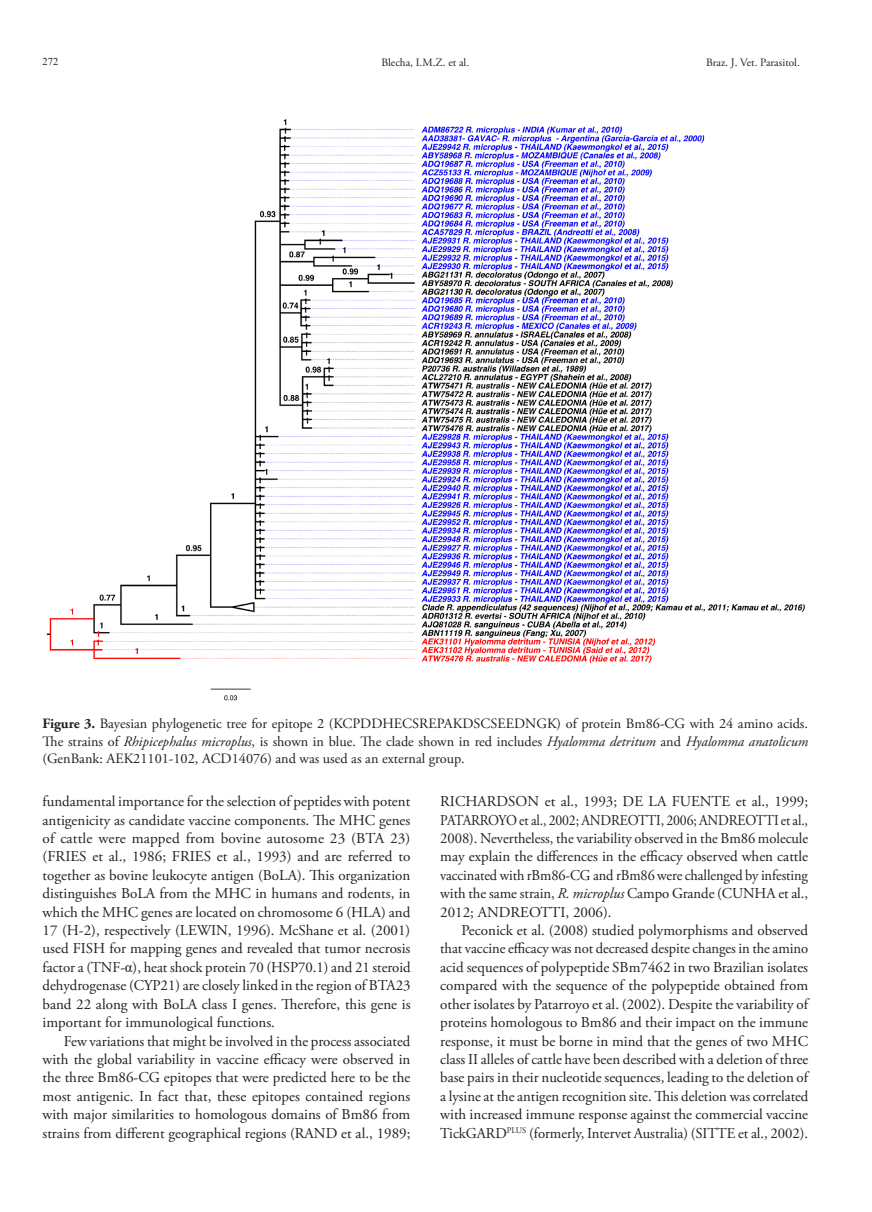
<style>
.page{position:relative;width:872px;height:1212px;background:#fff}
.page>*{position:absolute;margin:0;border:0;box-sizing:border-box;transform-origin:0 0}
.Paragraph{font:15px/18.5px "Adobe Garamond Pro";color:#231f20;text-align:justify}
.FigureCaption{font:14.25px/17.1px "Adobe Garamond Pro";color:#231f20;text-align:justify}
.t1{font:11.25px "Adobe Garamond Pro";color:#231f20}
.s1{font-weight:700}
.s2{font-style:italic}
.s3{font-family:"Times New Roman"}
</style>
<div class="page">
<img style="left:46px;top:119px;width:759px;height:582px">
<p class="t1" style="left:381px;top:55px;width:89px">Blecha, I.M.Z. et al.</p>
<p class="t1" style="left:706px;top:55px;width:95px">Braz. J. Vet. Parasitol.</p>
<p class="FigureCaption" style="left:43px;top:716px;width:767px"><span class="s1">Figure 3.</span> Bayesian phylogenetic tree for epitope 2 (KCPDDHECSREPAKDSCSEEDNGK) of protein Bm86-CG with 24 amino acids.<br>The strains of <span class="s2">Rhipicephalus microplus</span>, is shown in blue. The clade shown in red includes <span class="s2">Hyalomma detritum</span> and <span class="s2">Hyalomma anatolicum </span>(GenBank: AEK21101-102, ACD14076) and was used as an external group.</p>
<p class="Paragraph" style="left:43px;top:793px;width:369px">fundamental importance for the selection of peptides with potent antigenicity as candidate vaccine components. The MHC genes of cattle were mapped from bovine autosome 23 (BTA 23) (FRIES et al., 1986; FRIES et al., 1993) and are referred to together as bovine leukocyte antigen (BoLA). This organization distinguishes BoLA from the MHC in humans and rodents, in which the MHC genes are located on chromosome 6 (HLA) and 17 (H-2), respectively (LEWIN, 1996). McShane et al. (2001) used FISH for mapping genes and revealed that tumor necrosis factor a (TNF-<span class="s3">α</span>), heat shock protein 70 (HSP70.1) and 21 steroid dehydrogenase (CYP21) are closely linked in the region of BTA23 band 22 along with BoLA class I genes. Therefore, this gene is important for immunological functions.</p>
<p class="Paragraph" style="left:43px;top:1032px;width:369px;text-indent:21px">Few variations that might be involved in the process associated with the global variability in vaccine efficacy were observed in the three Bm86-CG epitopes that were predicted here to be the most antigenic. In fact that, these epitopes contained regions with major similarities to homologous domains of Bm86 from strains from different geographical regions (RAND et al., 1989;</p>
<p class="Paragraph" style="left:440px;top:793px;width:369px">RICHARDSON et al., 1993; DE LA FUENTE et al., 1999; PATARROYO et al., 2002; ANDREOTTI, 2006; ANDREOTTI et al., 2008). Nevertheless, the variability observed in the Bm86 molecule may explain the differences in the efficacy observed when cattle vaccinated with rBm86-CG and rBm86 were challenged by infesting with the same strain, <span class="s2">R. microplus</span> Campo Grande (CUNHA et al., 2012; ANDREOTTI, 2006).</p>
<p class="Paragraph" style="left:440px;top:921px;width:370px;text-indent:21px">Peconick et al. (2008) studied polymorphisms and observed that vaccine efficacy was not decreased despite changes in the amino acid sequences of polypeptide SBm7462 in two Brazilian isolates compared with the sequence of the polypeptide obtained from other isolates by Patarroyo et al. (2002). Despite the variability of proteins homologous to Bm86 and their impact on the immune response, it must be borne in mind that the genes of two MHC class II alleles of cattle have been described with a deletion of three base pairs in their nucleotide sequences, leading to the deletion of a lysine at the antigen recognition site. This deletion was correlated with increased immune response against the commercial vaccine TickGARD<sup>PLUS</sup> (formerly, Intervet Australia) (SITTE et al., 2002).</p>
</div>
